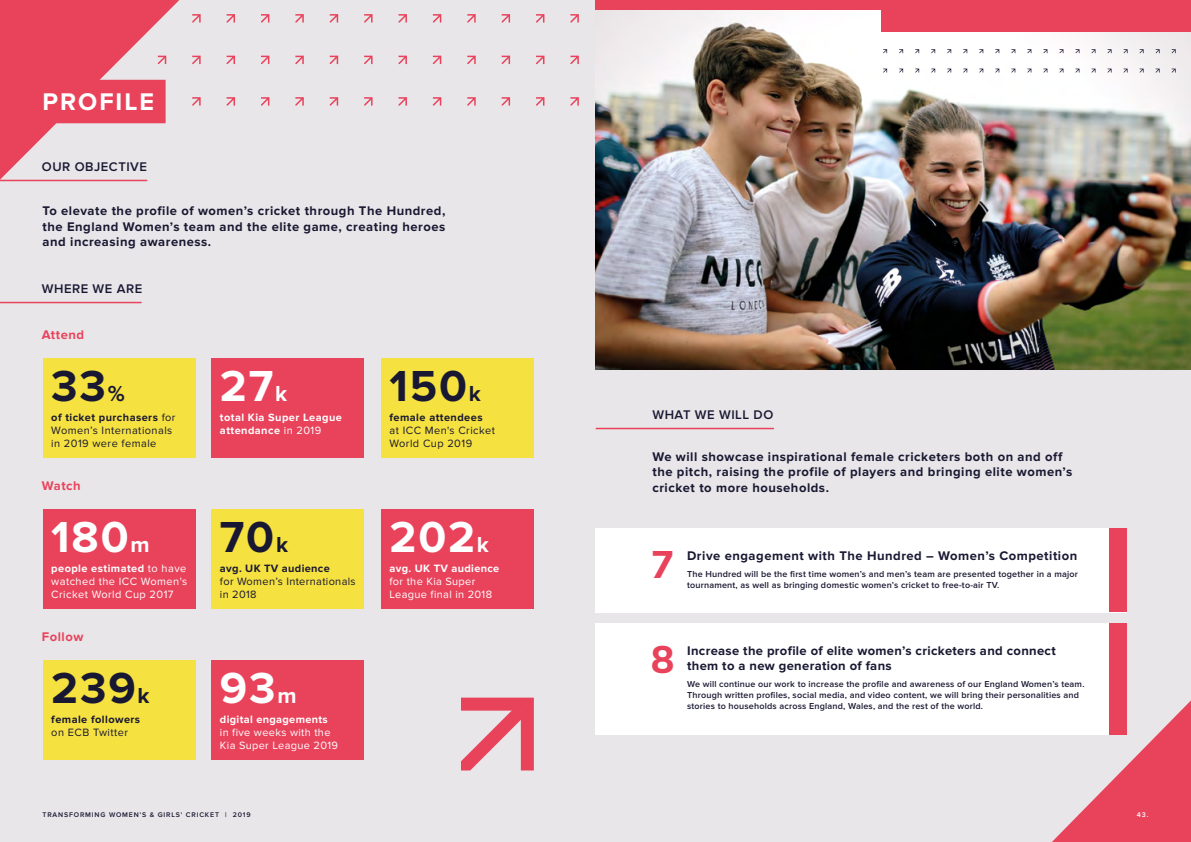
<style>
.page{position:relative;width:1191px;height:842px;background:#e8e6e8}
.page>*{position:absolute;margin:0;border:0;box-sizing:border-box;transform-origin:0 0}
.t1{font:700 45px "Proxima Nova";letter-spacing:.04em;color:#191832}
.t2{font:700 45px "Proxima Nova";letter-spacing:.04em;color:#fff}
.t3{font:800 38.4px "Nunito Sans";color:#e9435c}
.t4{font:700 25px "Proxima Nova";letter-spacing:.08em;color:#fff}
.t5{font:700 13px/15.6px "Proxima Nova";letter-spacing:.04em;color:#191832}
.t6{font:600 13px "Proxima Nova";letter-spacing:.04em;color:#191832}
.t7{font:700 13px "Proxima Nova";letter-spacing:.04em;color:#e9435c}
.t8{font:11px/13px "Proxima Nova";letter-spacing:.04em;color:#191832}
.t9{font:11px/13px "Proxima Nova";letter-spacing:.03em;color:#fff}
.t10{font:700 11px/13px "Proxima Nova";letter-spacing:.03em;color:#fff}
.t11{font:700 11px "Proxima Nova";letter-spacing:.04em;color:#191832}
.t12{font:600 9px/11px "Proxima Nova";letter-spacing:.02em;color:#191832}
.t13{font:600 7px "Proxima Nova";letter-spacing:.12em;color:#191832}
.t14{font:600 7px "Proxima Nova";color:#fff}
.s1{font-size:22.5px}
.s2{font-weight:700}
.s3{font-weight:400}
</style>
<div class="page">
<img style="left:595px;top:9px;width:596px;height:361px">
<div style="left:595px;top:0;width:596px;height:9px;background:#e9435c"></div>
<hr style="left:0;top:180px;width:147px;height:1px;background:#e9435c">
<hr style="left:0;top:302px;width:141px;height:1px;background:#e9435c">
<svg style="left:192px;top:14px;width:9px;height:9px"></svg>
<svg style="left:227px;top:14px;width:8px;height:9px"></svg>
<svg style="left:261px;top:14px;width:8px;height:9px"></svg>
<svg style="left:295px;top:14px;width:9px;height:9px"></svg>
<svg style="left:330px;top:14px;width:8px;height:9px"></svg>
<svg style="left:364px;top:14px;width:8px;height:9px"></svg>
<svg style="left:398px;top:14px;width:9px;height:9px"></svg>
<svg style="left:433px;top:14px;width:8px;height:9px"></svg>
<svg style="left:467px;top:14px;width:9px;height:9px"></svg>
<svg style="left:501px;top:14px;width:9px;height:9px"></svg>
<svg style="left:536px;top:14px;width:8px;height:9px"></svg>
<svg style="left:570px;top:14px;width:9px;height:9px"></svg>
<svg style="left:192px;top:56px;width:9px;height:8px"></svg>
<svg style="left:227px;top:56px;width:8px;height:8px"></svg>
<svg style="left:261px;top:56px;width:8px;height:8px"></svg>
<svg style="left:295px;top:56px;width:9px;height:8px"></svg>
<svg style="left:330px;top:56px;width:8px;height:8px"></svg>
<svg style="left:364px;top:56px;width:8px;height:8px"></svg>
<svg style="left:398px;top:56px;width:9px;height:8px"></svg>
<svg style="left:433px;top:56px;width:8px;height:8px"></svg>
<svg style="left:467px;top:56px;width:9px;height:8px"></svg>
<svg style="left:501px;top:56px;width:9px;height:8px"></svg>
<svg style="left:536px;top:56px;width:8px;height:8px"></svg>
<svg style="left:570px;top:56px;width:9px;height:8px"></svg>
<svg style="left:0;top:0;width:179px;height:180px"></svg>
<svg style="left:192px;top:97px;width:9px;height:9px"></svg>
<svg style="left:227px;top:97px;width:8px;height:9px"></svg>
<svg style="left:261px;top:97px;width:8px;height:9px"></svg>
<svg style="left:295px;top:97px;width:9px;height:9px"></svg>
<svg style="left:330px;top:97px;width:8px;height:9px"></svg>
<svg style="left:364px;top:97px;width:8px;height:9px"></svg>
<svg style="left:398px;top:97px;width:9px;height:9px"></svg>
<svg style="left:433px;top:97px;width:8px;height:9px"></svg>
<svg style="left:467px;top:97px;width:9px;height:9px"></svg>
<svg style="left:501px;top:97px;width:9px;height:9px"></svg>
<svg style="left:536px;top:97px;width:8px;height:9px"></svg>
<svg style="left:570px;top:97px;width:9px;height:9px"></svg>
<hr style="left:596px;top:428px;width:177px;height:1px;background:#e9435c">
<div style="left:595px;top:528px;width:531px;height:84px;background:#fff"></div>
<div style="left:1109px;top:528px;width:17px;height:84px;background:#e9435c"></div>
<div style="left:0;top:80px;width:166px;height:43px;background:#e9435c"></div>
<div style="left:43px;top:358px;width:153px;height:99px;background:#f5e13f"></div>
<div style="left:43px;top:509px;width:153px;height:99px;background:#e9435c"></div>
<div style="left:43px;top:661px;width:153px;height:99px;background:#f5e13f"></div>
<div style="left:211px;top:358px;width:153px;height:99px;background:#e9435c"></div>
<div style="left:211px;top:509px;width:153px;height:99px;background:#f5e13f"></div>
<div style="left:211px;top:661px;width:153px;height:99px;background:#e9435c"></div>
<div style="left:381px;top:358px;width:153px;height:99px;background:#f5e13f"></div>
<div style="left:381px;top:509px;width:153px;height:99px;background:#e9435c"></div>
<div style="left:595px;top:623px;width:531px;height:112px;background:#fff"></div>
<div style="left:1109px;top:623px;width:17px;height:112px;background:#e9435c"></div>
<svg style="left:1052px;top:700px;width:139px;height:142px"></svg>
<svg style="left:461px;top:698px;width:73px;height:72px"></svg>
<svg style="left:883px;top:49px;width:4px;height:4px"></svg>
<svg style="left:899px;top:49px;width:4px;height:4px"></svg>
<svg style="left:915px;top:49px;width:4px;height:4px"></svg>
<svg style="left:931px;top:49px;width:4px;height:4px"></svg>
<svg style="left:947px;top:49px;width:4px;height:4px"></svg>
<svg style="left:963px;top:49px;width:4px;height:4px"></svg>
<svg style="left:979px;top:49px;width:4px;height:4px"></svg>
<svg style="left:995px;top:49px;width:4px;height:4px"></svg>
<svg style="left:1011px;top:49px;width:4px;height:4px"></svg>
<svg style="left:1027px;top:49px;width:4px;height:4px"></svg>
<svg style="left:1043px;top:49px;width:4px;height:4px"></svg>
<svg style="left:1059px;top:49px;width:4px;height:4px"></svg>
<svg style="left:1075px;top:49px;width:4px;height:4px"></svg>
<svg style="left:1091px;top:49px;width:4px;height:4px"></svg>
<svg style="left:1107px;top:49px;width:4px;height:4px"></svg>
<svg style="left:1123px;top:49px;width:4px;height:4px"></svg>
<svg style="left:1139px;top:49px;width:4px;height:4px"></svg>
<svg style="left:1155px;top:49px;width:4px;height:4px"></svg>
<svg style="left:1171px;top:49px;width:4px;height:4px"></svg>
<svg style="left:883px;top:69px;width:4px;height:4px"></svg>
<svg style="left:899px;top:69px;width:4px;height:4px"></svg>
<svg style="left:915px;top:69px;width:4px;height:4px"></svg>
<svg style="left:931px;top:69px;width:4px;height:4px"></svg>
<svg style="left:947px;top:69px;width:4px;height:4px"></svg>
<svg style="left:963px;top:69px;width:4px;height:4px"></svg>
<svg style="left:979px;top:69px;width:4px;height:4px"></svg>
<svg style="left:995px;top:69px;width:4px;height:4px"></svg>
<svg style="left:1011px;top:69px;width:4px;height:4px"></svg>
<svg style="left:1027px;top:69px;width:4px;height:4px"></svg>
<svg style="left:1043px;top:69px;width:4px;height:4px"></svg>
<svg style="left:1059px;top:69px;width:4px;height:4px"></svg>
<svg style="left:1075px;top:69px;width:4px;height:4px"></svg>
<svg style="left:1091px;top:69px;width:4px;height:4px"></svg>
<svg style="left:1107px;top:69px;width:4px;height:4px"></svg>
<svg style="left:1123px;top:69px;width:4px;height:4px"></svg>
<svg style="left:1139px;top:69px;width:4px;height:4px"></svg>
<svg style="left:1155px;top:69px;width:4px;height:4px"></svg>
<svg style="left:1171px;top:69px;width:4px;height:4px"></svg>
<div style="left:881px;top:0;width:310px;height:31px;background:#e9435c"></div>
<h3 class="t4" style="left:43px;top:87px;width:113px">PROFILE</h3>
<p class="t6" style="left:42px;top:159px;width:107px">OUR OBJECTIVE</p>
<p class="t5" style="left:43px;top:203px;width:404px;text-align:justify">To elevate the profile of women’s cricket through The Hundred, the England Women’s team and the elite game, creating heroes and increasing awareness.</p>
<p class="t6" style="left:42px;top:281px;width:102px">WHERE WE ARE</p>
<p class="t7" style="left:42px;top:327px;width:44px">Attend</p>
<h1 class="t1" style="left:51px;top:360px;width:75px">33<span class="s1">%</span></h1>
<p class="t8" style="left:51px;top:411px;width:126px"><span class="s2">of ticket purchasers</span> for<br>Women’s Internationals in 2019 were female</p>
<p class="t7" style="left:42px;top:478px;width:40px">Watch</p>
<h1 class="t2" style="left:51px;top:511px;width:100px">180<span class="s1">m</span></h1>
<p class="t9" style="left:51px;top:562px;width:137px;text-align:justify"><span class="s2">people estimated</span> to have watched the ICC Women's Cricket World Cup 2017</p>
<p class="t7" style="left:42px;top:630px;width:43px">Follow</p>
<h1 class="t1" style="left:51px;top:662px;width:100px">239<span class="s1">k</span></h1>
<p class="t11" style="left:51px;top:713px;width:90px">female followers</p>
<p class="t8" style="left:51px;top:726px;width:78px">on ECB Twitter</p>
<h1 class="t2" style="left:220px;top:360px;width:69px">27<span class="s1">k</span></h1>
<p class="t10" style="left:220px;top:411px;width:123px">total Kia Super League attendance <span class="s3">in 2019</span></p>
<h1 class="t1" style="left:220px;top:511px;width:70px">70<span class="s1">k</span></h1>
<p class="t11" style="left:220px;top:562px;width:111px">avg. UK TV audience</p>
<p class="t8" style="left:220px;top:575px;width:137px">for Women’s Internationals in 2018</p>
<h1 class="t2" style="left:220px;top:662px;width:78px">93<span class="s1">m</span></h1>
<p class="t10" style="left:220px;top:713px;width:109px">digital engagements</p>
<p class="t9" style="left:220px;top:726px;width:119px">in five weeks with the<br>Kia Super League 2019</p>
<h1 class="t1" style="left:389px;top:360px;width:93px">150<span class="s1">k</span></h1>
<p class="t11" style="left:389px;top:411px;width:95px">female attendees</p>
<p class="t8" style="left:389px;top:424px;width:107px">at ICC Men's Cricket<br>World Cup 2019</p>
<h1 class="t2" style="left:389px;top:511px;width:101px">202<span class="s1">k</span></h1>
<p class="t10" style="left:389px;top:562px;width:111px">avg. UK TV audience</p>
<p class="t9" style="left:389px;top:575px;width:104px">for the Kia Super<br>League final in 2018</p>
<p class="t6" style="left:652px;top:407px;width:122px">WHAT WE WILL DO</p>
<p class="t5" style="left:652px;top:449px;width:421px">We will showcase inspirational female cricketers both on and off the pitch, raising the profile of players and bringing elite women’s cricket to more households.</p>
<h2 class="t3" style="left:651px;top:536px;width:25px">7</h2>
<p class="t5" style="left:687px;top:548px;width:392px">Drive engagement with The Hundred – Women’s Competition</p>
<p class="t12" style="left:687px;top:568px;width:392px">The Hundred will be the first time women’s and men’s team are presented together in a major</p>
<p class="t12" style="left:687px;top:579px;width:314px">tournament, as well as bringing domestic women’s cricket to free-to-air TV.</p>
<h2 class="t3" style="left:651px;top:631px;width:25px">8</h2>
<p class="t5" style="left:687px;top:643px;width:370px">Increase the profile of elite women’s cricketers and connect them to a new generation of fans</p>
<p class="t12" style="left:687px;top:679px;width:399px">We will continue our work to increase the profile and awareness of our England Women’s team.<br>Through written profiles, social media, and video content, we will bring their personalities and stories to households across England, Wales, and the rest of the world.</p>
<p class="t13" style="left:43px;top:811px;width:210px">TRANSFORMING WOMEN'S &amp; GIRLS' CRICKET | 2019</p>
<p class="t14" style="left:1137px;top:811px;width:13px">43.</p>
</div>
